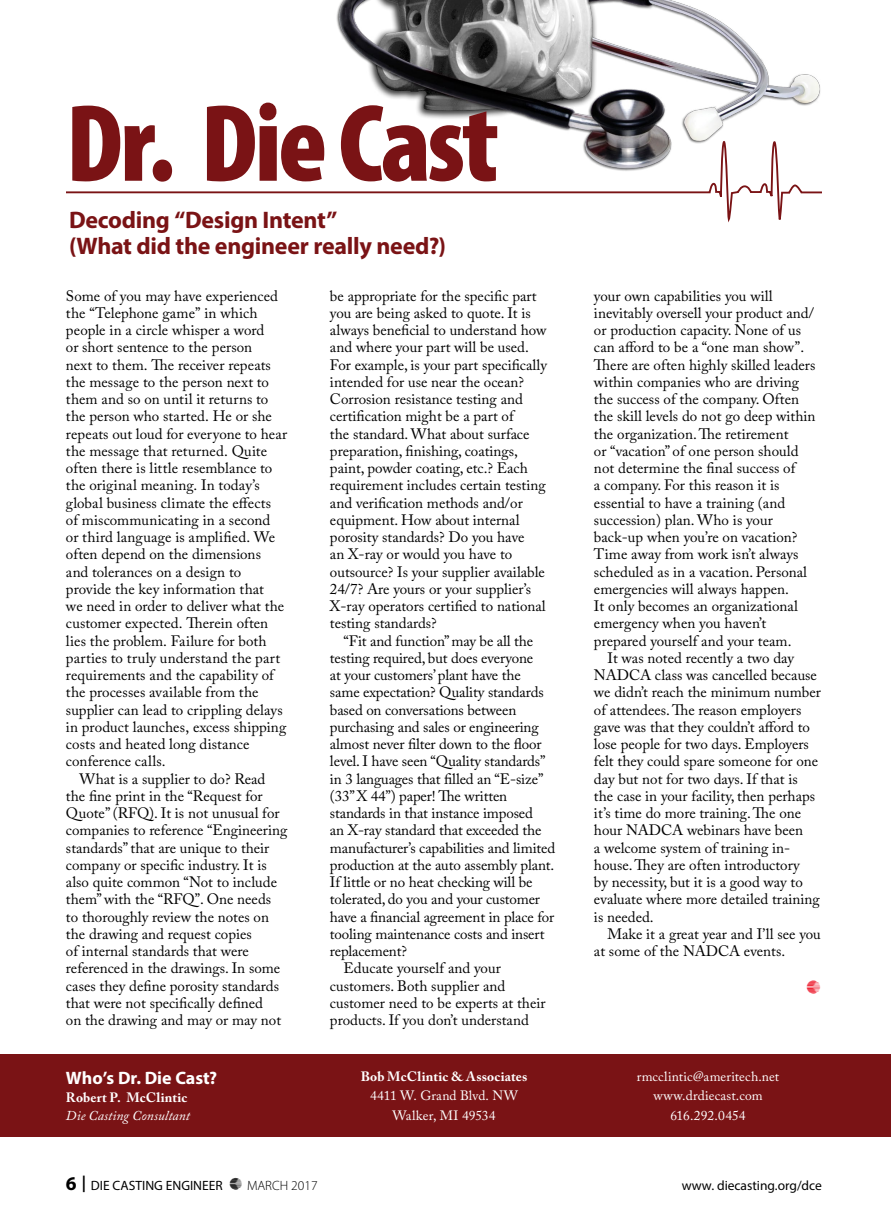
<style>
.page{position:relative;width:891px;height:1215px;background:#fff}
.page>*{position:absolute;margin:0;border:0;box-sizing:border-box;transform-origin:0 0}
.t1{font:900 condensed 111px "Myriad Pro";letter-spacing:-.025em;color:#7a1315}
.t2{font:700 24px/25.5px "Myriad Pro";letter-spacing:-.015em;color:#7a1315}
.t3{font:700 18px "Myriad Pro";color:#fff}
.t4{font:15px/17.2px "Adobe Caslon Pro";color:#000}
.t5{font:15px "Fangate";color:#ed1c2e}
.t6{font:13.5px/19.5px "Adobe Caslon Pro";letter-spacing:.01em;color:#fff;text-align:center}
.t7{font:13.5px "Myriad Pro";color:#000}
.t8{font:700 13.5px "Adobe Caslon Pro";letter-spacing:.015em;color:#fff}
.t9{font:italic 13.5px "Adobe Caslon Pro";letter-spacing:.01em;color:#fff}
.s1{font-weight:700;font-size:19.5px}
.s2{font-weight:700;font-stretch:condensed;font-size:16.5px}
.s3{font-family:"Fangate"}
.s4{font-weight:300}
</style>
<div class="page">
<div style="left:0;top:1055px;width:891px;height:82px;background:#7a1315"></div>
<svg style="left:66px;top:191px;width:756px;height:30px"></svg>
<img style="left:316px;top:0;width:506px;height:193px">
<h1 class="t1" style="left:66px;top:73px;width:434px">Dr. Die Cast</h1>
<h2 class="t2" style="left:69px;top:207px;width:378px">Decoding “Design Intent”<br>(What did the engineer really need?)</h2>
<p class="t4" style="left:66px;top:287px;width:223px">Some of you may have experienced the “Telephone game” in which people in a circle whisper a word<br>or short sentence to the person<br>next to them. The receiver repeats the message to the person next to them and so on until it returns to the person who started. He or she repeats out loud for everyone to hear the message that returned. Quite often there is little resemblance to the original meaning. In today’s global business climate the effects<br>of miscommunicating in a second<br>or third language is amplified. We often depend on the dimensions<br>and tolerances on a design to provide the key information that<br>we need in order to deliver what the customer expected. Therein often lies the problem. Failure for both parties to truly understand the part requirements and the capability of the processes available from the supplier can lead to crippling delays in product launches, excess shipping costs and heated long distance conference calls.</p>
<p class="t4" style="left:66px;top:770px;width:223px;text-indent:14px">What is a supplier to do? Read the fine print in the “Request for Quote” (RFQ). It is not unusual for companies to reference “Engineering standards” that are unique to their company or specific industry. It is also quite common “Not to include them” with the “RFQ”. One needs<br>to thoroughly review the notes on the drawing and request copies<br>of internal standards that were referenced in the drawings. In some cases they define porosity standards that were not specifically defined<br>on the drawing and may or may not</p>
<p class="t4" style="left:330px;top:287px;width:219px">be appropriate for the specific part you are being asked to quote. It is always beneficial to understand how and where your part will be used.<br>For example, is your part specifically intended for use near the ocean?<br>Corrosion resistance testing and certification might be a part of<br>the standard. What about surface preparation, finishing, coatings, paint, powder coating, etc.? Each requirement includes certain testing and verification methods and/or equipment. How about internal porosity standards? Do you have<br>an X-ray or would you have to outsource? Is your supplier available 24/7? Are yours or your supplier’s X-ray operators certified to national testing standards?</p>
<p class="t4" style="left:343px;top:632px;width:191px">“Fit and function” may be all the</p>
<p class="t4" style="left:330px;top:649px;width:205px">testing required, but does everyone</p>
<p class="t4" style="left:330px;top:666px;width:192px">at your customers’ plant have the</p>
<p class="t4" style="left:330px;top:683px;width:215px">same expectation? Quality standards</p>
<p class="t4" style="left:330px;top:701px;width:188px">based on conversations between</p>
<p class="t4" style="left:330px;top:718px;width:210px">purchasing and sales or engineering</p>
<p class="t4" style="left:330px;top:735px;width:213px">almost never filter down to the floor</p>
<p class="t4" style="left:330px;top:752px;width:217px">level. I have seen “Quality standards”</p>
<p class="t4" style="left:330px;top:770px;width:215px">in 3 languages that filled an “E-size”</p>
<p class="t4" style="left:330px;top:787px;width:179px">(33” X 44”) paper! The written</p>
<p class="t4" style="left:330px;top:804px;width:205px">standards in that instance imposed</p>
<p class="t4" style="left:330px;top:821px;width:213px">an X-ray standard that exceeded the</p>
<p class="t4" style="left:330px;top:839px;width:227px">manufacturer’s capabilities and limited</p>
<p class="t4" style="left:330px;top:856px;width:226px">production at the auto assembly plant.</p>
<p class="t4" style="left:330px;top:873px;width:204px">If little or no heat checking will be</p>
<p class="t4" style="left:330px;top:890px;width:212px">tolerated, do you and your customer</p>
<p class="t4" style="left:330px;top:908px;width:226px">have a financial agreement in place for</p>
<p class="t4" style="left:330px;top:925px;width:216px">tooling maintenance costs and insert</p>
<p class="t4" style="left:330px;top:942px;width:78px">replacement?</p>
<p class="t4" style="left:343px;top:959px;width:159px">Educate yourself and your</p>
<p class="t4" style="left:330px;top:977px;width:177px">customers. Both supplier and</p>
<p class="t4" style="left:330px;top:994px;width:217px">customer need to be experts at their</p>
<p class="t4" style="left:330px;top:1011px;width:200px">products. If you don’t understand</p>
<p class="t4" style="left:594px;top:287px;width:223px">your own capabilities you will inevitably oversell your product and/ or production capacity. None of us can afford to be a “one man show”.<br>There are often highly skilled leaders within companies who are driving the success of the company. Often the skill levels do not go deep within the organization. The retirement<br>or “vacation” of one person should not determine the final success of<br>a company. For this reason it is essential to have a training (and succession) plan. Who is your back-up when you’re on vacation?<br>Time away from work isn’t always scheduled as in a vacation. Personal emergencies will always happen.<br>It only becomes an organizational emergency when you haven’t prepared yourself and your team.</p>
<p class="t4" style="left:594px;top:649px;width:229px;text-indent:14px">It was noted recently a two day NADCA class was cancelled because we didn’t reach the minimum number of attendees. The reason employers gave was that they couldn’t afford to lose people for two days. Employers felt they could spare someone for one day but not for two days. If that is<br>the case in your facility, then perhaps it’s time do more training. The one hour NADCA webinars have been<br>a welcome system of training in&shy;house. They are often introductory<br>by necessity, but it is a good way to evaluate where more detailed training is needed.</p>
<p class="t4" style="left:594px;top:925px;width:228px;text-indent:14px">Make it a great year and I’ll see you at some of the NADCA events.</p>
<p class="t5" style="left:807px;top:980px;width:17px">!</p>
<p class="t3" style="left:66px;top:1067px;width:153px">Who’s Dr. Die Cast?</p>
<p class="t8" style="left:66px;top:1090px;width:123px">Robert P. McClintic</p>
<p class="t9" style="left:66px;top:1108px;width:126px">Die Casting Consultant</p>
<p class="t8" style="left:361px;top:1068px;width:168px">Bob McClintic &amp; Associates</p>
<p class="t6" style="left:370px;top:1086px;width:150px">4411 W. Grand Blvd. NW<br>Walker, MI 49534</p>
<p class="t6" style="left:637px;top:1067px;width:144px">rmcclintic@ameritech.net www.drdiecast.com<br>616.292.0454</p>
<p class="t7" style="left:66px;top:1177px;width:253px"><span class="s1">6</span> <span class="s2">|</span> DIE CASTING ENGINEER <span class="s3">1</span><span class="s4">MARCH 2017</span></p>
<p class="t7" style="left:682px;top:1177px;width:142px">www. diecasting.org/dce</p>
</div>
